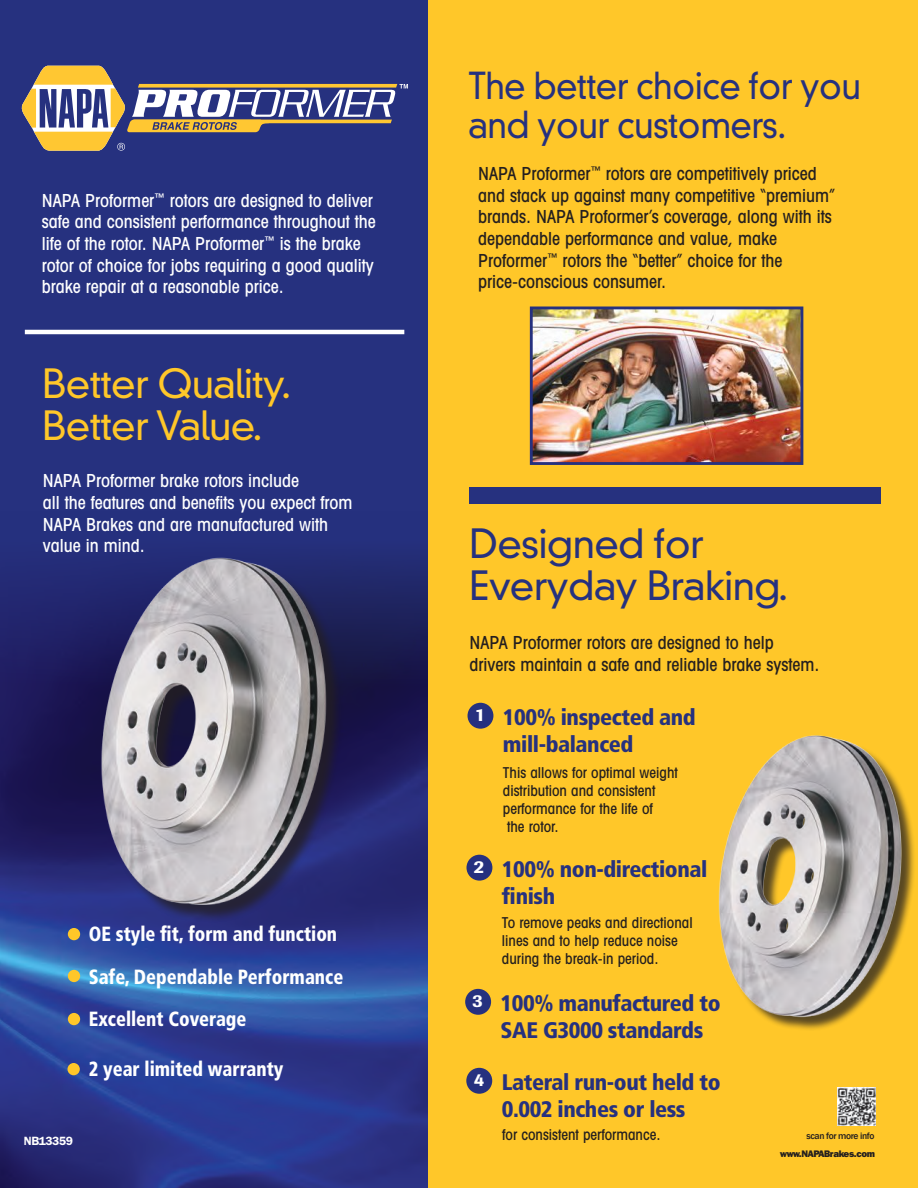
<style>
.page{position:relative;width:918px;height:1188px;background:#fff}
.page>*{position:absolute;margin:0;border:0;box-sizing:border-box;transform-origin:0 0}
.t1{font:300 39px/42px "DIN Neuzeit Grotesk";letter-spacing:-.02em;color:#26317f}
.t2{font:300 39px/42px "DIN Neuzeit Grotesk";letter-spacing:-.02em;color:#ffc729}
.t3{font:300 36px/39px "DIN Neuzeit Grotesk";letter-spacing:-.02em;color:#26317f;scale:.95 1}
.t4{font:900 condensed 22.5px/27px "Frutiger";letter-spacing:-.02em;color:#26317f}
.t5{font:900 condensed 20.55px/42.8px "Frutiger";color:#fff;scale:.9 1}
.t6{font:500 condensed 18px/21.6px "Avant Garde";color:#fff}
.t7{font:500 condensed 18px/21.6px "Avant Garde";color:#241f1f}
.t8{font:500 18px "Imago";color:#fff}
.t9{font:500 condensed 15px/18px "Avant Garde";color:#241f1f}
.t10{font:600 12px "Franklin Gothic";letter-spacing:-.04em;color:#fff}
.t11{font:500 9.6px "Franklin Gothic";letter-spacing:-.04em;color:#241f1f}
.t12{font:800 9.45px "Franklin Gothic IT Cby BT";letter-spacing:-.04em;color:#241f1f}
</style>
<div class="page">
<div style="left:0;top:0;width:456px;height:1188px;background:#26317f"></div>
<img style="left:0;top:512px;width:429px;height:676px">
<div style="left:429px;top:0;width:489px;height:1188px;background:#ffc729"></div>
<hr style="left:25px;top:330px;width:379px;height:4px;background:#fff">
<div style="left:468px;top:703px;width:25px;height:26px;background:#26317f;border-radius:50%"></div>
<img style="left:837px;top:1088px;width:38px;height:38px">
<div style="left:467px;top:855px;width:25px;height:26px;background:#26317f;border-radius:50%"></div>
<div style="left:469px;top:487px;width:412px;height:17px;background:#26317f"></div>
<div style="left:465px;top:989px;width:26px;height:26px;background:#26317f;border-radius:50%"></div>
<div style="left:68px;top:928px;width:12px;height:12px;background:#ffc729;border-radius:50%"></div>
<div style="left:68px;top:970px;width:12px;height:12px;background:#ffc729;border-radius:50%"></div>
<div style="left:68px;top:1013px;width:12px;height:12px;background:#ffc729;border-radius:50%"></div>
<div style="left:68px;top:1063px;width:12px;height:12px;background:#ffc729;border-radius:50%"></div>
<div style="left:466px;top:1068px;width:26px;height:26px;background:#26317f;border-radius:50%"></div>
<img style="left:534px;top:311px;width:265px;height:150px">
<div style="left:530px;top:307px;width:273px;height:158px;border:3px solid #26317f"></div>
<div style="left:104px;top:561px;width:240px;height:362px;background:#241f1f;opacity:.75"></div>
<img style="left:98px;top:550px;width:233px;height:359px">
<div style="left:721px;top:738px;width:195px;height:293px;background:#241f1f;opacity:.75"></div>
<img style="left:718px;top:735px;width:188px;height:285px">
<svg style="left:21px;top:65px;width:387px;height:86px"></svg>
<p class="t6" style="left:42px;top:189px;width:335px">NAPA Proformer<sup>™</sup> rotors are designed to deliver safe and consistent performance throughout the life of the rotor. NAPA Proformer<sup>™</sup> is the brake rotor of choice for jobs requiring a good quality brake repair at a reasonable price.</p>
<h1 class="t2" style="left:42px;top:363px;width:251px">Better Quality.<br>Better Value.</h1>
<p class="t6" style="left:43px;top:470px;width:311px">NAPA Proformer brake rotors include<br>all the features and benefits you expect from NAPA Brakes and are manufactured with value in mind.</p>
<p class="t5" style="left:89px;top:912px;width:284px">OE style fit, form and function<br>Safe, Dependable Performance<br>Excellent Coverage</p>
<p class="t5" style="left:89px;top:1047px;width:218px">2 year limited warranty</p>
<p class="t10" style="left:24px;top:1134px;width:50px">NB13359</p>
<h2 class="t3" style="left:469px;top:66px;width:415px">The better choice for you and your customers.</h2>
<p class="t7" style="left:478px;top:163px;width:358px">NAPA Proformer<sup>™</sup> rotors are competitively priced and stack up against many competitive “premium” brands. NAPA Proformer’s coverage, along with its dependable performance and value, make Proformer<sup>™</sup> rotors the “better” choice for the price-conscious consumer.</p>
<h1 class="t1" style="left:469px;top:523px;width:321px">Designed for<br>Everyday Braking.</h1>
<p class="t7" style="left:470px;top:632px;width:351px">NAPA Proformer rotors are designed to help drivers maintain a safe and reliable brake system.</p>
<p class="t8" style="left:475px;top:704px;width:12px">1</p>
<p class="t8" style="left:474px;top:856px;width:12px">2</p>
<p class="t4" style="left:503px;top:703px;width:194px">100% inspected and mill-balanced</p>
<p class="t9" style="left:503px;top:763px;width:176px">This allows for optimal weight distribution and consistent performance for the life of<br>the rotor.</p>
<p class="t4" style="left:502px;top:855px;width:207px">100% non-directional finish</p>
<p class="t9" style="left:502px;top:914px;width:192px">To remove peaks and directional lines and to help reduce noise during the break-in period.</p>
<p class="t4" style="left:473px;top:990px;width:249px;text-align:center"><sup>3</sup> 100% manufactured to<br>SAE G3000 standards</p>
<p class="t4" style="left:474px;top:1069px;width:248px;text-align:center"><sup>4</sup> Lateral run-out held to<br>0.002 inches or less</p>
<p class="t9" style="left:502px;top:1126px;width:160px">for consistent performance.</p>
<p class="t11" style="left:807px;top:1130px;width:69px">scan for more info</p>
<p class="t12" style="left:780px;top:1148px;width:96px">www.NAPABrakes.com</p>
</div>
